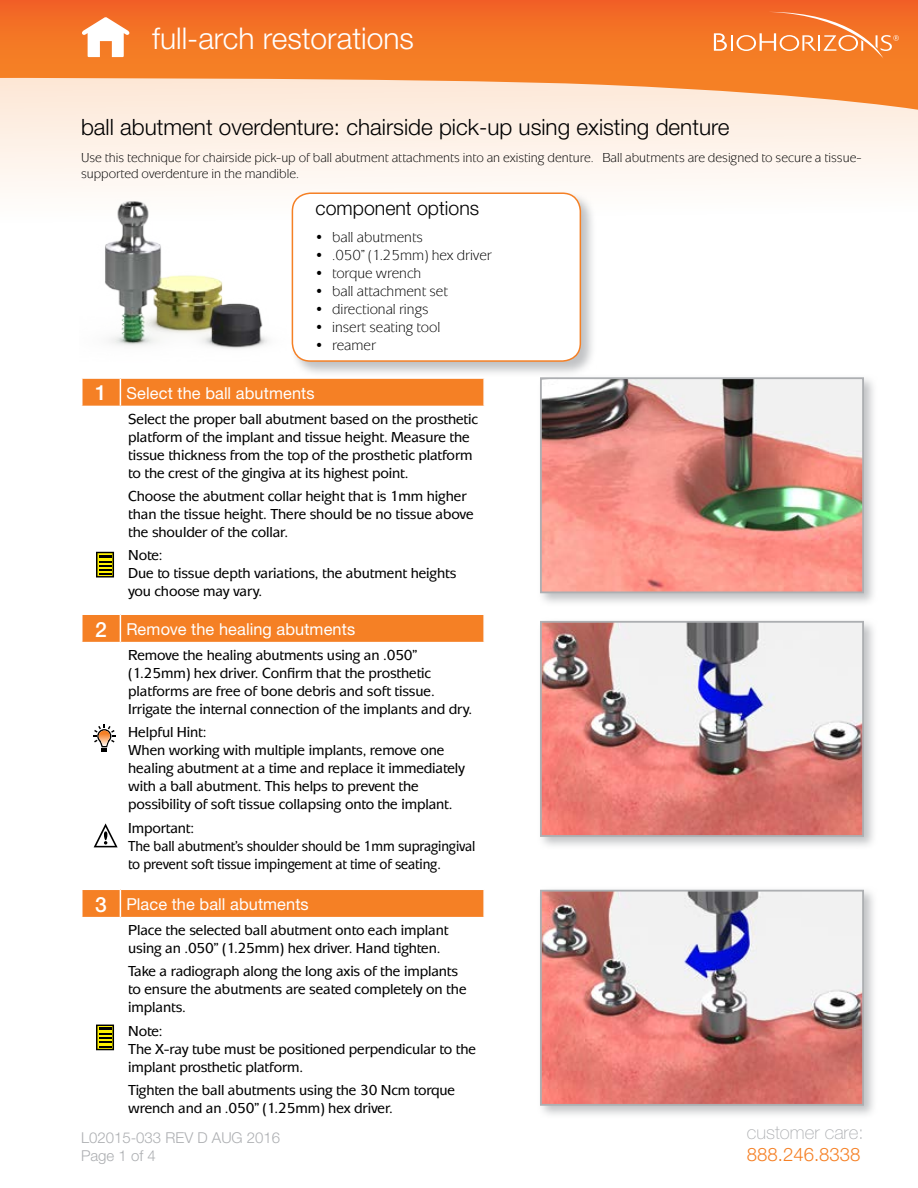
<style>
.page{position:relative;width:918px;height:1188px;background:#fff}
.page>*{position:absolute;margin:0;border:0;box-sizing:border-box;transform-origin:0 0}
.t1{font:300 30px "Helvetica Neue";color:#fff}
.t2{font:300 22.5px "Helvetica Neue";color:#000}
.t3{font:300 19.5px "Helvetica Neue";color:#000}
.t4{font:100 18.6px "Helvetica Neue";color:#adafb2}
.t5{font:300 18.6px "Helvetica Neue";color:#f58025}
.t6{font:16.5px "Helvetica Neue";letter-spacing:.005em;color:#fff}
.t7{font:500 15px/18px "Mixage ITC";letter-spacing:-.01em;color:#000}
.t8{font:15px "Mixage ITC";color:#000}
.t9{font:300 15px/18px "Helvetica Neue";color:#adafb2}
.t10{font:13.5px/16.5px "Mixage ITC";color:#000}
.s1{font-weight:500;font-size:21px}
</style>
<div class="page">
<svg style="left:0;top:112px;width:918px;height:78px;fill:#fef3eb"></svg>
<svg style="left:0;top:0;width:918px;height:112px;background:#f69456"></svg>
<svg style="left:714px;top:12px;width:185px;height:47px;background:#f4833d"></svg>
<svg style="left:81px;top:17px;width:49px;height:40px"></svg>
<svg style="left:81px;top:378px;width:403px;height:28px;background:#f5852d"></svg>
<hr style="left:483px;top:379px;width:2px;height:27px;background:#fff">
<svg style="left:82px;top:614px;width:401px;height:28px;background:#f5852e"></svg>
<div style="left:291px;top:191px;width:306px;height:187px;background:#adafb2;opacity:.75"></div>
<div style="left:292px;top:193px;width:288px;height:168px;background:#fff;border-radius:18px"></div>
<div style="left:292px;top:192px;width:289px;height:170px;border:2px solid #f58025;border-radius:18px"></div>
<div style="left:537px;top:617px;width:341px;height:233px;background:#adafb2;opacity:.75"></div>
<img style="left:543px;top:624px;width:318px;height:210px">
<div style="left:540px;top:621px;width:324px;height:216px;border:2px solid #adafb2"></div>
<div style="left:537px;top:374px;width:341px;height:233px;background:#adafb2;opacity:.75"></div>
<img style="left:543px;top:380px;width:318px;height:210px">
<div style="left:540px;top:377px;width:324px;height:216px;border:2px solid #adafb2"></div>
<svg style="left:82px;top:889px;width:401px;height:28px;background:#f5852e"></svg>
<div style="left:537px;top:886px;width:341px;height:233px;background:#adafb2;opacity:.75"></div>
<img style="left:543px;top:893px;width:318px;height:210px">
<div style="left:540px;top:890px;width:324px;height:216px;border:2px solid #adafb2"></div>
<svg style="left:96px;top:552px;width:18px;height:26px"></svg>
<svg style="left:96px;top:1025px;width:18px;height:25px"></svg>
<svg style="left:93px;top:725px;width:23px;height:26px"></svg>
<svg style="left:94px;top:823px;width:24px;height:24px"></svg>
<img style="left:79px;top:181px;width:213px;height:213px">
<h1 class="t1" style="left:152px;top:20px;width:263px">full-arch restorations</h1>
<h2 class="t2" style="left:81px;top:113px;width:650px">ball abutment overdenture: chairside pick-up using existing denture</h2>
<p class="t10" style="left:81px;top:149px;width:782px">Use this technique for chairside pick-up of ball abutment attachments into an existing denture. Ball abutments are designed to secure a tissue&shy;supported overdenture in the mandible.</p>
<h3 class="t3" style="left:316px;top:196px;width:165px">component options</h3>
<p class="t8" style="left:316px;top:229px;width:109px">• ball abutments</p>
<p class="t8" style="left:316px;top:247px;width:178px">• .050” (1.25mm) hex driver</p>
<p class="t8" style="left:316px;top:265px;width:107px">• torque wrench</p>
<p class="t8" style="left:316px;top:283px;width:134px">• ball attachment set</p>
<p class="t8" style="left:316px;top:301px;width:114px">• directional rings</p>
<p class="t8" style="left:316px;top:319px;width:126px">• insert seating tool</p>
<p class="t8" style="left:316px;top:337px;width:62px">• reamer</p>
<p class="t6" style="left:95px;top:383px;width:221px"><span class="s1">1</span> Select the ball abutments</p>
<p class="t7" style="left:128px;top:410px;width:351px">Select the proper ball abutment based on the prosthetic platform of the implant and tissue height. Measure the tissue thickness from the top of the prosthetic platform to the crest of the gingiva at its highest point.</p>
<p class="t7" style="left:128px;top:487px;width:347px">Choose the abutment collar height that is 1mm higher than the tissue height. There should be no tissue above the shoulder of the collar.</p>
<p class="t7" style="left:128px;top:546px;width:330px">Note:<br>Due to tissue depth variations, the abutment heights you choose may vary.</p>
<p class="t6" style="left:95px;top:619px;width:261px"><span class="s1">2</span> Remove the healing abutments</p>
<p class="t7" style="left:128px;top:646px;width:345px">Remove the healing abutments using an .050” (1.25mm) hex driver. Confirm that the prosthetic platforms are free of bone debris and soft tissue.<br>Irrigate the internal connection of the implants and dry.</p>
<p class="t7" style="left:128px;top:723px;width:338px">Helpful Hint:<br>When working with multiple implants, remove one healing abutment at a time and replace it immediately with a ball abutment. This helps to prevent the possibility of soft tissue collapsing onto the implant.</p>
<p class="t7" style="left:128px;top:818px;width:349px">Important:<br>The ball abutment’s shoulder should be 1mm supragingival to prevent soft tissue impingement at time of seating.</p>
<p class="t6" style="left:95px;top:894px;width:215px"><span class="s1">3</span> Place the ball abutments</p>
<p class="t7" style="left:128px;top:921px;width:322px">Place the selected ball abutment onto each implant using an .050” (1.25mm) hex driver. Hand tighten.</p>
<p class="t7" style="left:128px;top:962px;width:340px">Take a radiograph along the long axis of the implants to ensure the abutments are seated completely on the implants.</p>
<p class="t7" style="left:128px;top:1022px;width:349px">Note:<br>The X-ray tube must be positioned perpendicular to the implant prosthetic platform.</p>
<p class="t7" style="left:128px;top:1081px;width:329px">Tighten the ball abutments using the 30 Ncm torque wrench and an .050” (1.25mm) hex driver.</p>
<p class="t9" style="left:81px;top:1128px;width:201px">L02015-033 REV D AUG 2016<br>Page 1 of 4</p>
<p class="t4" style="left:747px;top:1121px;width:118px">customer care:</p>
<p class="t5" style="left:747px;top:1143px;width:115px">888.246.8338</p>
</div>
